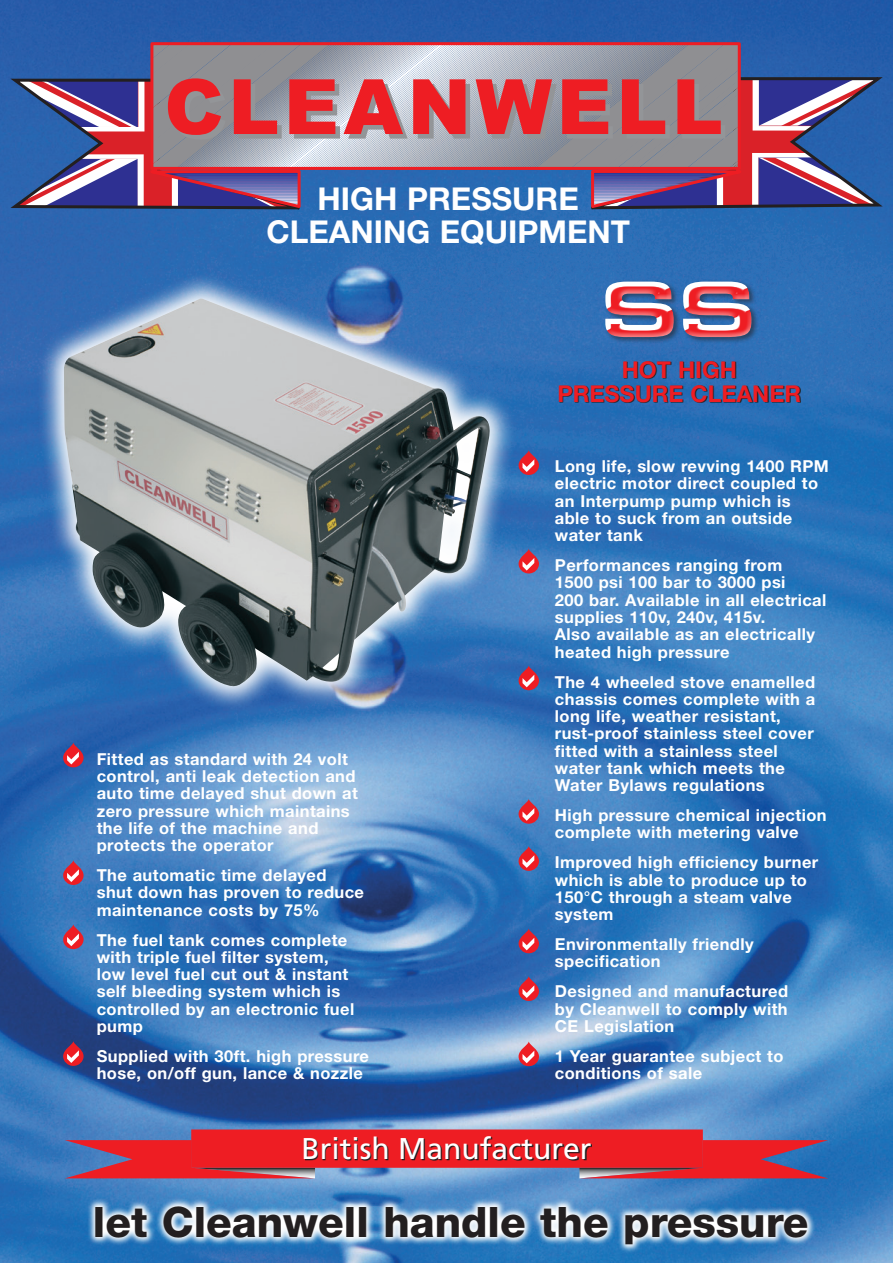
<style>
.page{position:relative;width:893px;height:1263px;background:#fff}
.page>*{position:absolute;margin:0;border:0;box-sizing:border-box;transform-origin:0 0}
.t1{font:75px "Eurostile LT Std Bold Ex 2";color:#ee1d23}
.t2{font:800 42px "Helvetica Neue LT Std";color:#231f20}
.t3{font:700 31.5px/33px "Helvetica Neue LT Std";color:#fff;text-align:center}
.t4{font:30px "Frutiger LT Std";color:#fff}
.t5{font:700 23.1px/24px "Helvetica Neue LT Std";color:#ee1d23;text-align:center}
.bullet{font:700 16.5px/17.2px "Helvetica Neue LT Std";letter-spacing:.025em;color:#fff}
</style>
<div class="page">
<img style="left:0;top:0;width:893px;height:1263px">
<svg style="left:10px;top:44px;width:873px;height:165px;background:#886f8e"></svg>
<svg style="left:87px;top:1197px;width:729px;height:56px"></svg>
<svg style="left:579px;top:1140px;width:249px;height:38px;background:#b63a4e"></svg>
<svg style="left:65px;top:1140px;width:250px;height:38px;background:#bd3c4f"></svg>
<div style="left:191px;top:1129px;width:512px;height:39px;background:#ee1d23"></div>
<svg style="left:305px;top:1137px;width:287px;height:23px"></svg>
<svg style="left:519px;top:799px;width:20px;height:25px"></svg>
<svg style="left:522px;top:808px;width:12px;height:13px"></svg>
<svg style="left:519px;top:846px;width:20px;height:25px"></svg>
<svg style="left:522px;top:855px;width:12px;height:13px"></svg>
<svg style="left:63px;top:924px;width:21px;height:25px"></svg>
<svg style="left:67px;top:933px;width:12px;height:13px"></svg>
<svg style="left:519px;top:1041px;width:20px;height:25px"></svg>
<svg style="left:522px;top:1050px;width:12px;height:13px"></svg>
<svg style="left:63px;top:1041px;width:21px;height:25px"></svg>
<svg style="left:67px;top:1050px;width:12px;height:13px"></svg>
<svg style="left:519px;top:928px;width:20px;height:25px"></svg>
<svg style="left:522px;top:938px;width:12px;height:12px"></svg>
<svg style="left:519px;top:976px;width:20px;height:25px"></svg>
<svg style="left:522px;top:985px;width:12px;height:13px"></svg>
<svg style="left:519px;top:665px;width:20px;height:25px"></svg>
<svg style="left:522px;top:675px;width:12px;height:12px"></svg>
<svg style="left:519px;top:549px;width:20px;height:24px"></svg>
<svg style="left:522px;top:558px;width:12px;height:12px"></svg>
<svg style="left:63px;top:860px;width:21px;height:25px"></svg>
<svg style="left:67px;top:869px;width:12px;height:13px"></svg>
<svg style="left:519px;top:450px;width:20px;height:25px"></svg>
<svg style="left:522px;top:459px;width:12px;height:13px"></svg>
<svg style="left:63px;top:742px;width:21px;height:25px"></svg>
<svg style="left:67px;top:752px;width:12px;height:12px"></svg>
<svg style="left:37px;top:272px;width:480px;height:441px;background:#3d76b9"></svg>
<img style="left:64px;top:299px;width:427px;height:387px">
<svg style="left:560px;top:361px;width:241px;height:42px;background:#28578a"></svg>
<div style="left:604px;top:280px;width:155px;height:64px;background:#2f6eb5"></div>
<div style="left:603px;top:285px;width:154px;height:58px;background:#fff;opacity:.8"></div>
<svg style="left:599px;top:276px;width:158px;height:58px"></svg>
<p class="t3" style="left:266px;top:181px;width:365px">HIGH PRESSURE<br>CLEANING EQUIPMENT</p>
<h1 class="t1" style="left:601px;top:257px;width:157px">SS</h1>
<p class="bullet" style="left:97px;top:750px;width:263px">Fitted as standard with 24 volt control, anti leak detection and auto time delayed shut down at zero pressure which maintains the life of the machine and protects the operator</p>
<p class="bullet" style="left:97px;top:866px;width:269px">The automatic time delayed shut down has proven to reduce maintenance costs by 75%</p>
<p class="bullet" style="left:97px;top:931px;width:259px">The fuel tank comes complete with triple fuel filter system, low level fuel cut out &amp; instant self bleeding system which is controlled by an electronic fuel pump</p>
<p class="bullet" style="left:97px;top:1047px;width:274px">Supplied with 30ft. high pressure hose, on/off gun, lance &amp; nozzle</p>
<p class="t5" style="left:557px;top:357px;width:245px">HOT HIGH<br>PRESSURE CLEANER</p>
<p class="bullet" style="left:555px;top:457px;width:275px">Long life, slow revving 1400 RPM electric motor direct coupled to an Interpump pump which is able to suck from an outside water tank</p>
<p class="bullet" style="left:555px;top:556px;width:273px">Performances ranging from<br>1500 psi 100 bar to 3000 psi<br>200 bar. Available in all electrical supplies 110v, 240v, 415v.<br>Also available as an electrically heated high pressure</p>
<p class="bullet" style="left:555px;top:673px;width:262px">The 4 wheeled stove enamelled chassis comes complete with a long life, weather resistant, rust-proof stainless steel cover fitted with a stainless steel water tank which meets the<br>Water Bylaws regulations</p>
<p class="bullet" style="left:555px;top:806px;width:273px">High pressure chemical injection complete with metering valve</p>
<p class="bullet" style="left:555px;top:853px;width:265px">Improved high efficiency burner which is able to produce up to<br>150°C through a steam valve system</p>
<p class="bullet" style="left:555px;top:935px;width:200px">Environmentally friendly specification</p>
<p class="bullet" style="left:555px;top:982px;width:235px;text-align:justify">Designed and manufactured by Cleanwell to comply with CE Legislation</p>
<p class="bullet" style="left:555px;top:1047px;width:230px">1 Year guarantee subject to conditions of sale</p>
<p class="t4" style="left:301px;top:1130px;width:292px">British Manufacturer</p>
<p class="t2" style="left:93px;top:1197px;width:717px">let Cleanwell handle the pressure</p>
</div>
